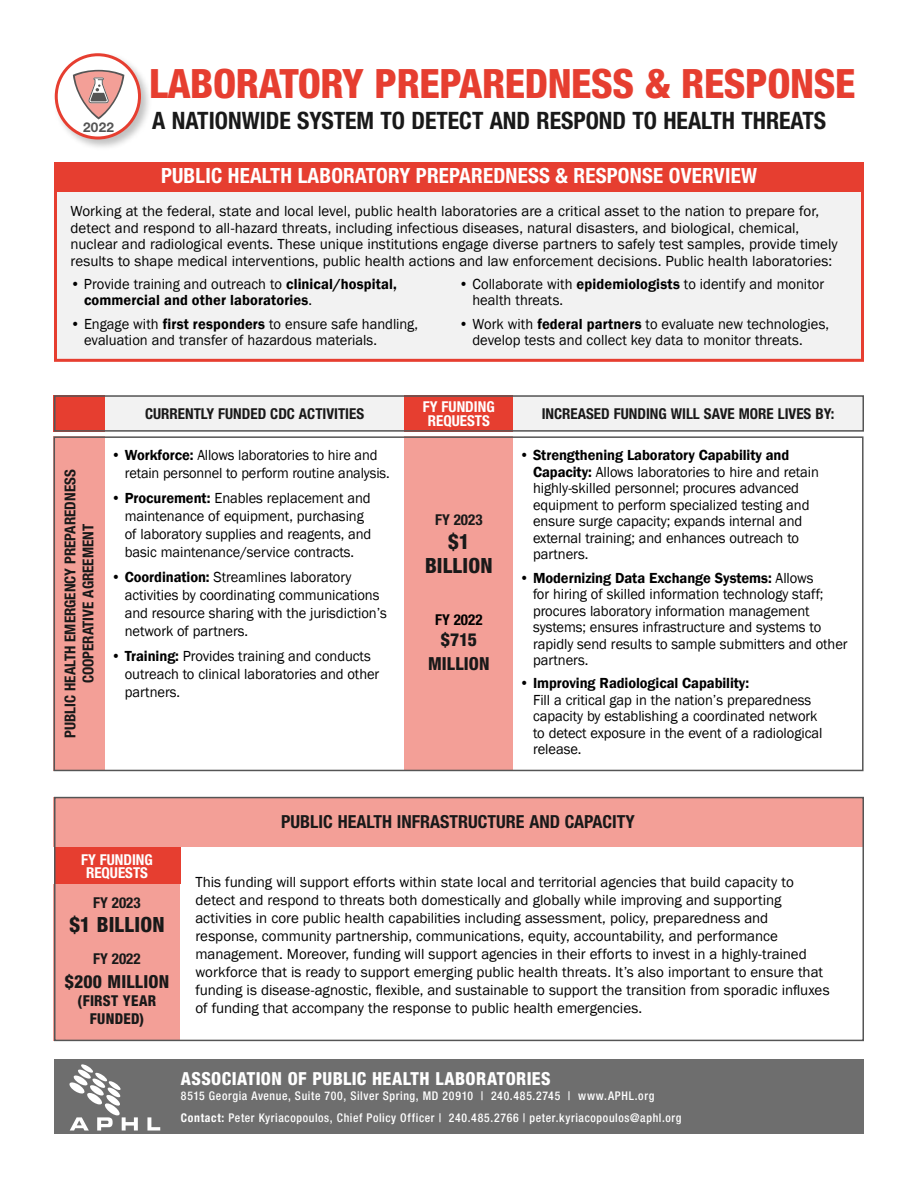
<style>
.page{position:relative;width:918px;height:1188px;background:#fff}
.page>*{position:absolute;margin:0;border:0;box-sizing:border-box;transform-origin:0 0}
.t1{font:800 condensed 40.5px "Helvetica Neue LT Std";letter-spacing:-.01em;color:#e63e30}
.t2{font:700 condensed 24px "Helvetica Neue LT Std";color:#191919}
.t3{font:700 condensed 21px "Helvetica Neue LT Std";letter-spacing:.01em;color:#fff}
.t4{font:800 condensed 21px/24px "Helvetica Neue LT Std";letter-spacing:.01em;color:#191919;text-align:center}
.t5{font:800 condensed 18px "Helvetica Neue LT Std";letter-spacing:.02em;color:#fff}
.t6{font:700 condensed 18px "Helvetica Neue LT Std";color:#191919}
.t7{font:800 condensed 18px/24px "Helvetica Neue LT Std";letter-spacing:.01em;color:#191919;text-align:center}
.t8{font:15px/16.5px "Franklin Gothic";letter-spacing:-.005em;color:#000}
.t9{font:700 condensed 15px/18px "Helvetica Neue LT Std";color:#191919;text-align:center}
.t10{font:600 15px/16.5px "Franklin Gothic";letter-spacing:.005em;color:#000}
.t11{font:700 condensed 15px/13.5px "Helvetica Neue LT Std";color:#fff;text-align:center}
.t12{font:800 condensed 15px/18px "Helvetica Neue LT Std";letter-spacing:.02em;color:#191919;text-align:center}
.t13{font:700 condensed 15px "Helvetica Neue LT Std";color:#000}
.t14{font:700 13.5px "Helvetica Neue LT Std";color:#555}
.t15{font:500 condensed 12px/21.8px "Helvetica Neue LT Std";letter-spacing:.055em;color:#fff}
.s1{font-weight:400}
.s2{font-weight:600}
.s3{font-weight:700}
</style>
<div class="page">
<div style="left:167px;top:1060px;width:697px;height:74px;background:#6e6e6e"></div>
<div style="left:54px;top:1060px;width:114px;height:74px;background:#6e6e6e"></div>
<svg style="left:147px;top:1117px;width:13px;height:14px"></svg>
<svg style="left:69px;top:1064px;width:69px;height:67px"></svg>
<div style="left:56px;top:190px;width:806px;height:170px;background:#f2f2f2"></div>
<div style="left:54px;top:189px;width:810px;height:173px;border:3px solid #e63e30"></div>
<div style="left:53px;top:51px;width:100px;height:101px;background:#000;opacity:.25"></div>
<div style="left:56px;top:55px;width:84px;height:83px;background:#fff;border-radius:50%"></div>
<div style="left:55px;top:53px;width:86px;height:87px;border:3px solid #e63e30;border-radius:50%"></div>
<div style="left:54px;top:162px;width:810px;height:27px;background:#e63e30"></div>
<svg style="left:73px;top:70px;width:51px;height:49px"></svg>
<div style="left:405px;top:436px;width:108px;height:335px;background:#f39f97"></div>
<div style="left:54px;top:436px;width:51px;height:335px;background:#f39f97"></div>
<div style="left:54px;top:436px;width:810px;height:335px;border:2px solid #555"></div>
<div style="left:513px;top:395px;width:350px;height:37px;background:#f2f2f2"></div>
<div style="left:105px;top:395px;width:300px;height:37px;background:#f2f2f2"></div>
<div style="left:54px;top:395px;width:51px;height:37px;background:#e63e30"></div>
<div style="left:405px;top:395px;width:108px;height:37px;background:#e63e30"></div>
<div style="left:54px;top:395px;width:810px;height:37px;border:2px solid #555"></div>
<div style="left:54px;top:797px;width:809px;height:49px;background:#f39f97"></div>
<div style="left:54px;top:884px;width:126px;height:157px;background:#f39f97"></div>
<div style="left:54px;top:848px;width:126px;height:36px;background:#e63e30"></div>
<div style="left:54px;top:797px;width:810px;height:244px;border:2px solid #555"></div>
<p class="t14" style="left:83px;top:119px;width:33px">2022</p>
<h1 class="t1" style="left:149px;top:59px;width:708px">LABORATORY PREPAREDNESS &amp; RESPONSE</h1>
<h2 class="t2" style="left:152px;top:106px;width:676px">A NATIONWIDE SYSTEM TO DETECT AND RESPOND TO HEALTH THREATS</h2>
<h3 class="t3" style="left:161px;top:163px;width:597px">PUBLIC HEALTH LABORATORY PREPAREDNESS &amp; RESPONSE OVERVIEW</h3>
<p class="t8" style="left:70px;top:203px;width:769px">Working at the federal, state and local level, public health laboratories are a critical asset to the nation to prepare for, detect and respond to all-hazard threats, including infectious diseases, natural disasters, and biological, chemical, nuclear and radiological events. These unique institutions engage diverse partners to safely test samples, provide timely results to shape medical interventions, public health actions and law enforcement decisions. Public health laboratories:</p>
<p class="t10" style="left:84px;top:276px;width:314px;text-indent:-14px"><span class="s1">• Provide training and outreach to</span> clinical/hospital, commercial and other laboratories<span class="s1">.</span></p>
<p class="t8" style="left:84px;top:316px;width:336px;text-indent:-13px">• Engage with <span class="s2">first responders</span> to ensure safe handling, evaluation and transfer of hazardous materials.</p>
<p class="t8" style="left:472px;top:276px;width:353px;text-indent:-13px">• Collaborate with <span class="s2">epidemiologists</span> to identify and monitor health threats.</p>
<p class="t8" style="left:472px;top:316px;width:358px;text-indent:-13px">• Work with <span class="s2">federal partners</span> to evaluate new technologies, develop tests and collect key data to monitor threats.</p>
<p class="t9" style="left:61px;top:738px;width:270px;rotate:-90deg">PUBLIC HEALTH EMERGENCY PREPAREDNESS<br>COOPERATIVE AGREEMENT</p>
<p class="t11" style="left:423px;top:400px;width:73px">FY FUNDING<br>REQUESTS</p>
<p class="t9" style="left:145px;top:404px;width:221px">CURRENTLY FUNDED CDC ACTIVITIES</p>
<p class="t9" style="left:542px;top:404px;width:294px">INCREASED FUNDING WILL SAVE MORE LIVES BY:</p>
<p class="t8" style="left:125px;top:447px;width:266px;line-height:18px;text-indent:-13px">• <span class="s2">Workforce:</span> Allows laboratories to hire and retain personnel to perform routine analysis.</p>
<p class="t8" style="left:125px;top:490px;width:248px;line-height:18px;text-indent:-13px">• <span class="s2">Procurement:</span> Enables replacement and maintenance of equipment, purchasing of laboratory supplies and reagents, and basic maintenance/service contracts.</p>
<p class="t8" style="left:125px;top:568px;width:264px;line-height:18px;text-indent:-13px">• <span class="s2">Coordination:</span> Streamlines laboratory activities by coordinating communications and resource sharing with the jurisdiction’s network of partners.</p>
<p class="t8" style="left:125px;top:647px;width:256px;line-height:18px;text-indent:-13px">• <span class="s2">Training:</span> Provides training and conducts outreach to clinical laboratories and other partners.</p>
<p class="t9" style="left:435px;top:510px;width:49px">FY 2023</p>
<h3 class="t4" style="left:425px;top:529px;width:69px">$1<br>BILLION</h3>
<p class="t13" style="left:435px;top:610px;width:49px">FY 2022</p>
<p class="t7" style="left:428px;top:627px;width:63px">$715<br>MILLION</p>
<p class="t8" style="left:533px;top:448px;width:288px;text-indent:-14px">• <span class="s2">Strengthening Laboratory Capability and Capacity:</span> Allows laboratories to hire and retain highly-skilled personnel; procures advanced equipment to perform specialized testing and ensure surge capacity; expands internal and external training; and enhances outreach to partners.</p>
<p class="t8" style="left:533px;top:570px;width:316px;text-indent:-14px">• <span class="s2">Modernizing Data Exchange Systems:</span> Allows<br>for hiring of skilled information technology staff; procures laboratory information management systems; ensures infrastructure and systems to rapidly send results to sample submitters and other partners.</p>
<p class="t8" style="left:533px;top:676px;width:291px;text-indent:-14px">• <span class="s2">Improving Radiological Capability:<br></span>Fill a critical gap in the nation’s preparedness capacity by establishing a coordinated network to detect exposure in the event of a radiological release.</p>
<p class="t6" style="left:281px;top:811px;width:355px">PUBLIC HEALTH INFRASTRUCTURE AND CAPACITY</p>
<p class="t11" style="left:81px;top:852px;width:73px">FY FUNDING<br>REQUESTS</p>
<p class="t9" style="left:93px;top:894px;width:49px">FY 2023</p>
<h3 class="t4" style="left:69px;top:913px;width:97px">$1 BILLION</h3>
<p class="t9" style="left:93px;top:949px;width:49px">FY 2022</p>
<p class="t7" style="left:65px;top:969px;width:106px">$200 MILLION</p>
<p class="t12" style="left:78px;top:991px;width:80px">(FIRST YEAR<br>FUNDED)</p>
<p class="t8" style="left:195px;top:873px;width:636px;line-height:18px">This funding will support efforts within state local and territorial agencies that build capacity to detect and respond to threats both domestically and globally while improving and supporting activities in core public health capabilities including assessment, policy, preparedness and response, community partnership, communications, equity, accountability, and performance management. Moreover, funding will support agencies in their efforts to invest in a highly-trained workforce that is ready to support emerging public health threats. It’s also important to ensure that funding is disease-agnostic, flexible, and sustainable to support the transition from sporadic influxes of funding that accompany the response to public health emergencies.</p>
<p class="t5" style="left:181px;top:1067px;width:371px">ASSOCIATION OF PUBLIC HEALTH LABORATORIES</p>
<p class="t15" style="left:181px;top:1085px;width:502px">8515 Georgia Avenue, Suite 700, Silver Spring, MD 20910 | 240.485.2745 | www.APHL.org<br><span class="s3">Contact:</span> Peter Kyriacopoulos, Chief Policy Officer | 240.485.2766 | peter.kyriacopoulos@aphl.org</p>
</div>
